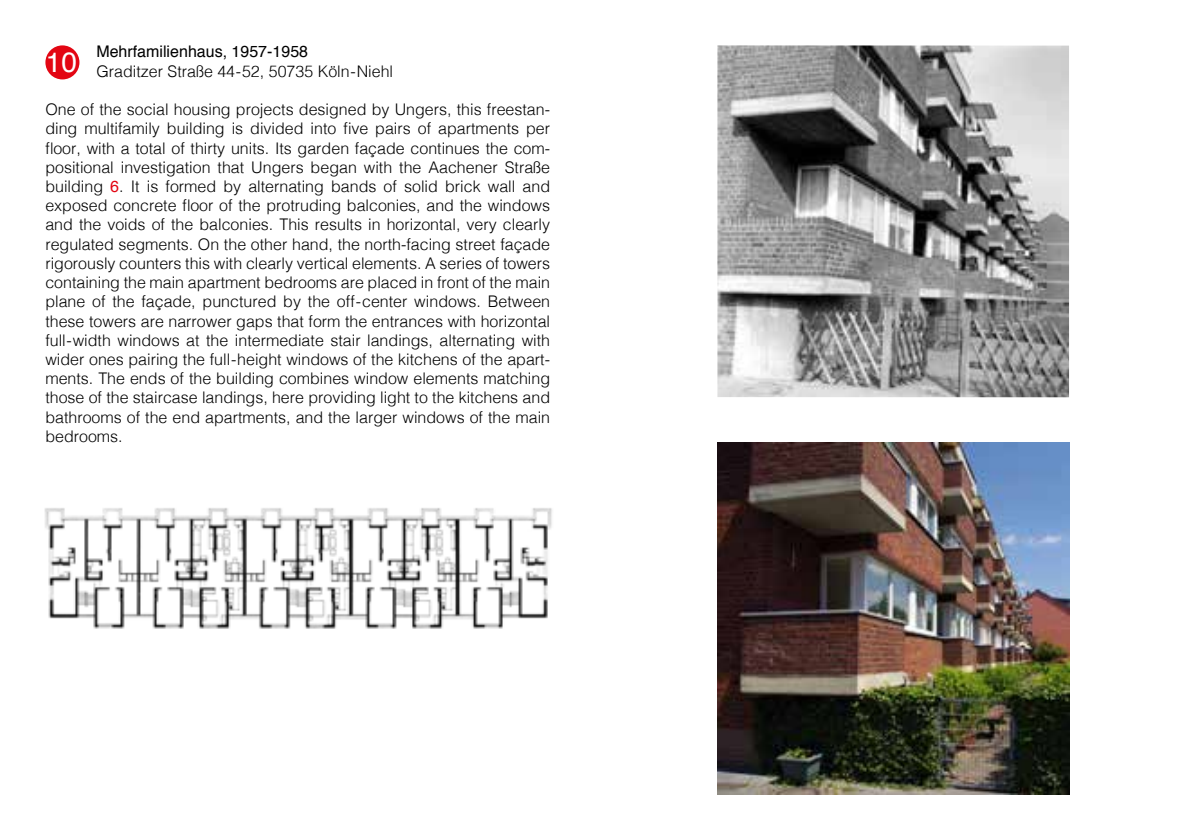
<style>
.page{position:relative;width:1191px;height:840px;background:#fff}
.page>*{position:absolute;margin:0;border:0;box-sizing:border-box;transform-origin:0 0}
.t1{font:28px "Helvetica";color:#fff}
.t2{font:300 16px/19.2px "Helvetica";color:#000;text-align:justify}
.t3{font:16px "Helvetica";color:#000}
.s1{font-weight:400;color:#e30613}
</style>
<div class="page">
<div style="left:45px;top:45px;width:34px;height:34px;background:#e30613;border-radius:50%"></div>
<img style="left:44px;top:508px;width:508px;height:121px">
<img style="left:717px;top:45px;width:352px;height:352px">
<img style="left:717px;top:442px;width:352px;height:352px">
<p class="t3" style="left:96px;top:39px;width:213px">Mehrfamilienhaus, 1957-1958</p>
<p class="t2" style="left:96px;top:60px;width:298px">Graditzer Straße 44-52, 50735 Köln-Niehl</p>
<p class="t2" style="left:45px;top:99px;width:506px">One of the social housing projects designed by Ungers, this freestan&shy;ding multifamily building is divided into five pairs of apartments per floor, with a total of thirty units. Its garden façade continues the com&shy;positional investigation that Ungers began with the Aachener Straße building <span class="s1">6</span>. It is formed by alternating bands of solid brick wall and exposed concrete floor of the protruding balconies, and the windows and the voids of the balconies. This results in horizontal, very clearly regulated segments. On the other hand, the north-facing street façade rigorously counters this with clearly vertical elements. A series of towers containing the main apartment bedrooms are placed in front of the main plane of the façade, punctured by the off-center windows. Between these towers are narrower gaps that form the entrances with horizontal full-width windows at the intermediate stair landings, alternating with wider ones pairing the full-height windows of the kitchens of the apart&shy;ments. The ends of the building combines window elements matching those of the staircase landings, here providing light to the kitchens and bathrooms of the end apartments, and the larger windows of the main bedrooms.</p>
<h1 class="t1" style="left:46px;top:41px;width:33px">10</h1>
</div>
